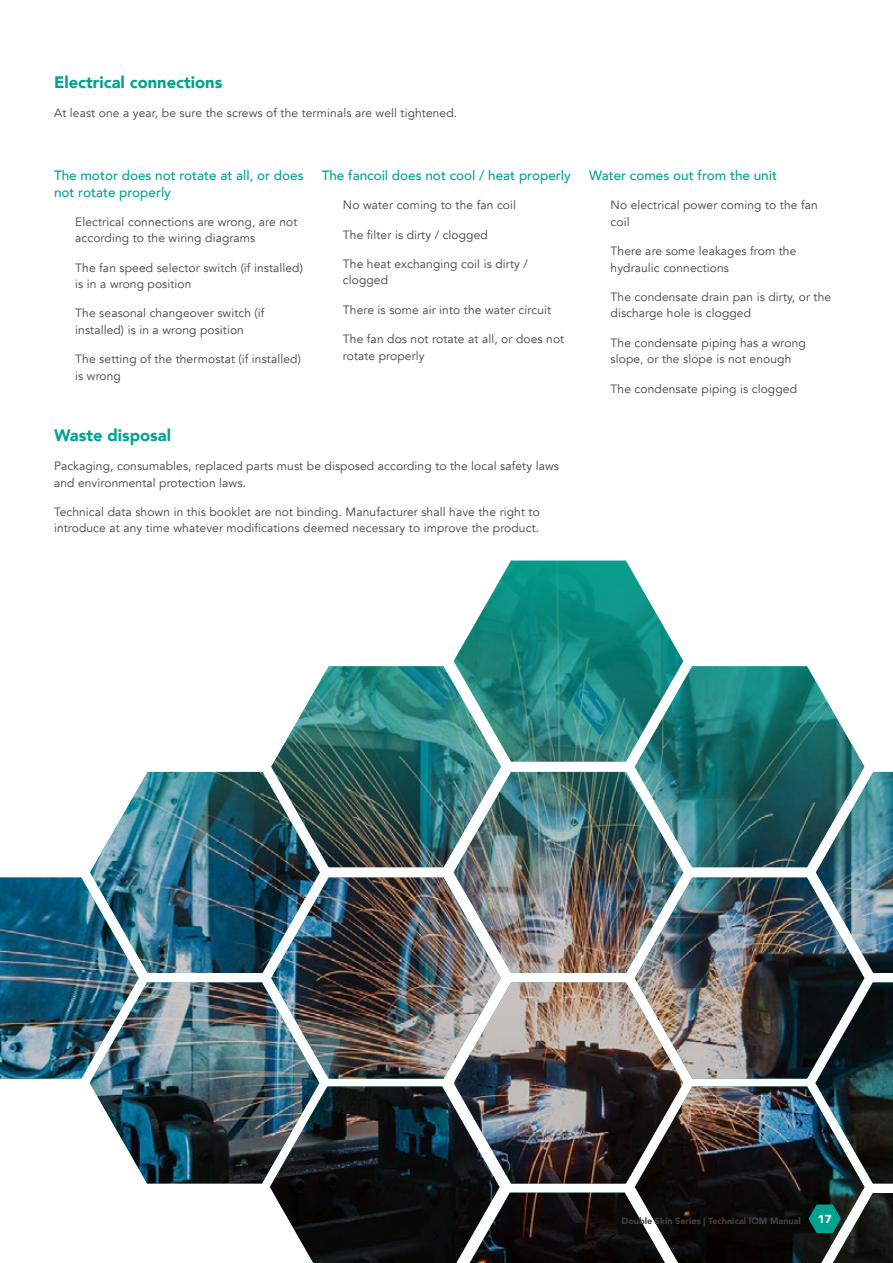
<style>
.page{position:relative;width:893px;height:1263px;background:#fff}
.page>*{position:absolute;margin:0;border:0;box-sizing:border-box;transform-origin:0 0}
.t1{font:900 16.5px "Avenir";color:#00a390}
.t2{font:500 13.5px/16.5px "Avenir";color:#00a390}
.t3{font:12px/16.5px "Avenir";letter-spacing:.01em;color:#414042}
.t4{font:900 11.55px "Avenir";color:#fff}
.t5{font:900 9px "Avenir";color:#414042}
</style>
<div class="page">
<img style="left:271px;top:877px;width:230px;height:105px">
<img style="left:271px;top:666px;width:230px;height:201px">
<img style="left:0;top:877px;width:139px;height:201px">
<img style="left:90px;top:772px;width:230px;height:201px">
<img style="left:90px;top:982px;width:180px;height:201px">
<img style="left:635px;top:877px;width:229px;height:105px">
<img style="left:635px;top:666px;width:229px;height:201px">
<img style="left:816px;top:772px;width:77px;height:201px">
<img style="left:454px;top:772px;width:229px;height:201px">
<img style="left:454px;top:560px;width:229px;height:201px">
<img style="left:270px;top:982px;width:623px;height:281px">
<h1 class="t1" style="left:54px;top:68px;width:170px">Electrical connections</h1>
<p class="t3" style="left:54px;top:105px;width:405px">At least one a year, be sure the screws of the terminals are well tightened.</p>
<p class="t2" style="left:54px;top:167px;width:251px">The motor does not rotate at all, or does not rotate properly</p>
<p class="t3" style="left:75px;top:214px;width:224px">Electrical connections are wrong, are not according to the wiring diagrams</p>
<p class="t3" style="left:75px;top:260px;width:229px">The fan speed selector switch (if installed) is in a wrong position</p>
<p class="t3" style="left:75px;top:305px;width:191px">The seasonal changeover switch (if installed) is in a wrong position</p>
<p class="t3" style="left:75px;top:351px;width:227px">The setting of the thermostat (if installed) is wrong</p>
<p class="t2" style="left:322px;top:167px;width:251px">The fancoil does not cool / heat properly</p>
<p class="t3" style="left:343px;top:197px;width:175px">No water coming to the fan coil</p>
<p class="t3" style="left:343px;top:227px;width:146px">The filter is dirty / clogged</p>
<p class="t3" style="left:343px;top:256px;width:186px">The heat exchanging coil is dirty / clogged</p>
<p class="t3" style="left:343px;top:302px;width:210px">There is some air into the water circuit</p>
<p class="t3" style="left:343px;top:331px;width:223px">The fan dos not rotate at all, or does not rotate properly</p>
<h1 class="t1" style="left:54px;top:421px;width:119px">Waste disposal</h1>
<p class="t3" style="left:54px;top:458px;width:506px">Packaging, consumables, replaced parts must be disposed according to the local safety laws and environmental protection laws.</p>
<p class="t3" style="left:54px;top:504px;width:487px">Technical data shown in this booklet are not binding. Manufacturer shall have the right to introduce at any time whatever modifications deemed necessary to improve the product.</p>
<p class="t2" style="left:589px;top:167px;width:189px">Water comes out from the unit</p>
<p class="t3" style="left:611px;top:197px;width:209px">No electrical power coming to the fan coil</p>
<p class="t3" style="left:611px;top:243px;width:187px">There are some leakages from the hydraulic connections</p>
<p class="t3" style="left:611px;top:289px;width:222px">The condensate drain pan is dirty, or the discharge hole is clogged</p>
<p class="t3" style="left:611px;top:335px;width:197px">The condensate piping has a wrong slope, or the slope is not enough</p>
<p class="t3" style="left:611px;top:380px;width:188px">The condensate piping is clogged</p>
<p class="t5" style="left:622px;top:1213px;width:181px">Double Skin Series | Technical IOM Manual</p>
<p class="t4" style="left:818px;top:1209px;width:15px">17</p>
</div>
